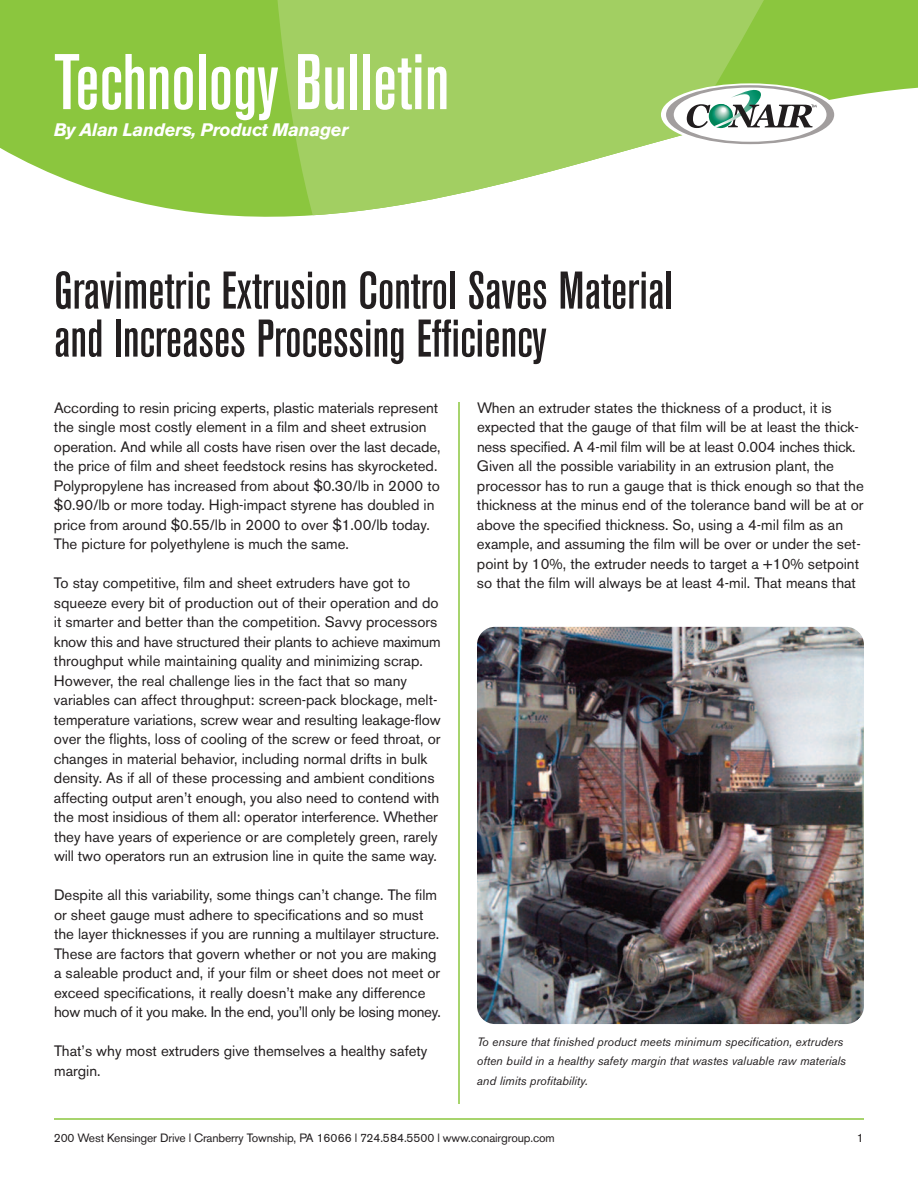
<style>
.page{position:relative;width:918px;height:1188px;background:#fff}
.page>*{position:absolute;margin:0;border:0;box-sizing:border-box;transform-origin:0 0}
.t1{font:500 condensed 78px "Akzidenz Grotesk BE";color:#fff}
.t2{font:500 condensed 52.5px/48px "Akzidenz Grotesk BE";color:#231f20}
.t3{font:italic 700 18px "Akzidenz Grotesk BE";letter-spacing:-.015em;color:#fff}
.t4{font:15px/19.5px "Akzidenz Grotesk BE";color:#231f20}
.t5{font:italic 12px/19.5px "Akzidenz Grotesk BE";color:#231f20}
.t6{font:12px "Akzidenz Grotesk BE";letter-spacing:-.01em;color:#231f20}
</style>
<div class="page">
<svg style="left:0;top:0;width:262px;height:217px;background:#97cb52"></svg>
<svg style="left:262px;top:0;width:656px;height:217px;fill:#a2cf62"></svg>
<div style="left:661px;top:83px;width:178px;height:63px;background:#fff;border-radius:50%"></div>
<svg style="left:666px;top:85px;width:168px;height:59px"></svg>
<hr style="left:54px;top:1118px;width:810px;height:2px;background:#8bc63e">
<hr style="left:458px;top:402px;width:2px;height:702px;background:#8bc63e">
<img style="left:477px;top:627px;width:387px;height:397px;border-radius:18px">
<h1 class="t1" style="left:54px;top:54px;width:397px">Technology Bulletin</h1>
<p class="t3" style="left:54px;top:123px;width:296px">By Alan Landers, Product Manager</p>
<h2 class="t2" style="left:54px;top:270px;width:621px">Gravimetric Extrusion Control Saves Material and Increases Processing Efficiency</h2>
<p class="t4" style="left:54px;top:399px;width:388px">According to resin pricing experts, plastic materials represent the single most costly element in a film and sheet extrusion operation. And while all costs have risen over the last decade, the price of film and sheet feedstock resins has skyrocketed.<br>Polypropylene has increased from about $0.30/lb in 2000 to $0.90/lb or more today. High-impact styrene has doubled in price from around $0.55/lb in 2000 to over $1.00/lb today.<br>The picture for polyethylene is much the same.</p>
<p class="t4" style="left:54px;top:575px;width:388px">To stay competitive, film and sheet extruders have got to squeeze every bit of production out of their operation and do it smarter and better than the competition. Savvy processors know this and have structured their plants to achieve maximum throughput while maintaining quality and minimizing scrap.<br>However, the real challenge lies in the fact that so many variables can affect throughput: screen-pack blockage, melt&shy;temperature variations, screw wear and resulting leakage-flow over the flights, loss of cooling of the screw or feed throat, or changes in material behavior, including normal drifts in bulk density. As if all of these processing and ambient conditions affecting output aren’t enough, you also need to contend with the most insidious of them all: operator interference. Whether they have years of experience or are completely green, rarely will two operators run an extrusion line in quite the same way.</p>
<p class="t4" style="left:54px;top:887px;width:388px">Despite all this variability, some things can’t change. The film or sheet gauge must adhere to specifications and so must the layer thicknesses if you are running a multilayer structure.<br>These are factors that govern whether or not you are making a saleable product and, if your film or sheet does not meet or exceed specifications, it really doesn’t make any difference how much of it you make. In the end, you’ll only be losing money.</p>
<p class="t4" style="left:54px;top:1043px;width:375px">That’s why most extruders give themselves a healthy safety margin.</p>
<p class="t4" style="left:477px;top:399px;width:388px">When an extruder states the thickness of a product, it is expected that the gauge of that film will be at least the thick&shy;ness specified. A 4-mil film will be at least 0.004 inches thick.<br>Given all the possible variability in an extrusion plant, the processor has to run a gauge that is thick enough so that the thickness at the minus end of the tolerance band will be at or above the specified thickness. So, using a 4-mil film as an example, and assuming the film will be over or under the set&shy;point by 10%, the extruder needs to target a +10% setpoint so that the film will always be at least 4-mil. That means that</p>
<p class="t5" style="left:477px;top:1033px;width:371px">To ensure that finished product meets minimum specification, extruders often build in a healthy safety margin that wastes valuable raw materials and limits profitability.</p>
<p class="t6" style="left:54px;top:1134px;width:502px">200 West Kensinger Drive l Cranberry Township, PA 16066 l 724.584.5500 l www.conairgroup.com</p>
<p class="t6" style="left:857px;top:1134px;width:8px">1</p>
</div>
